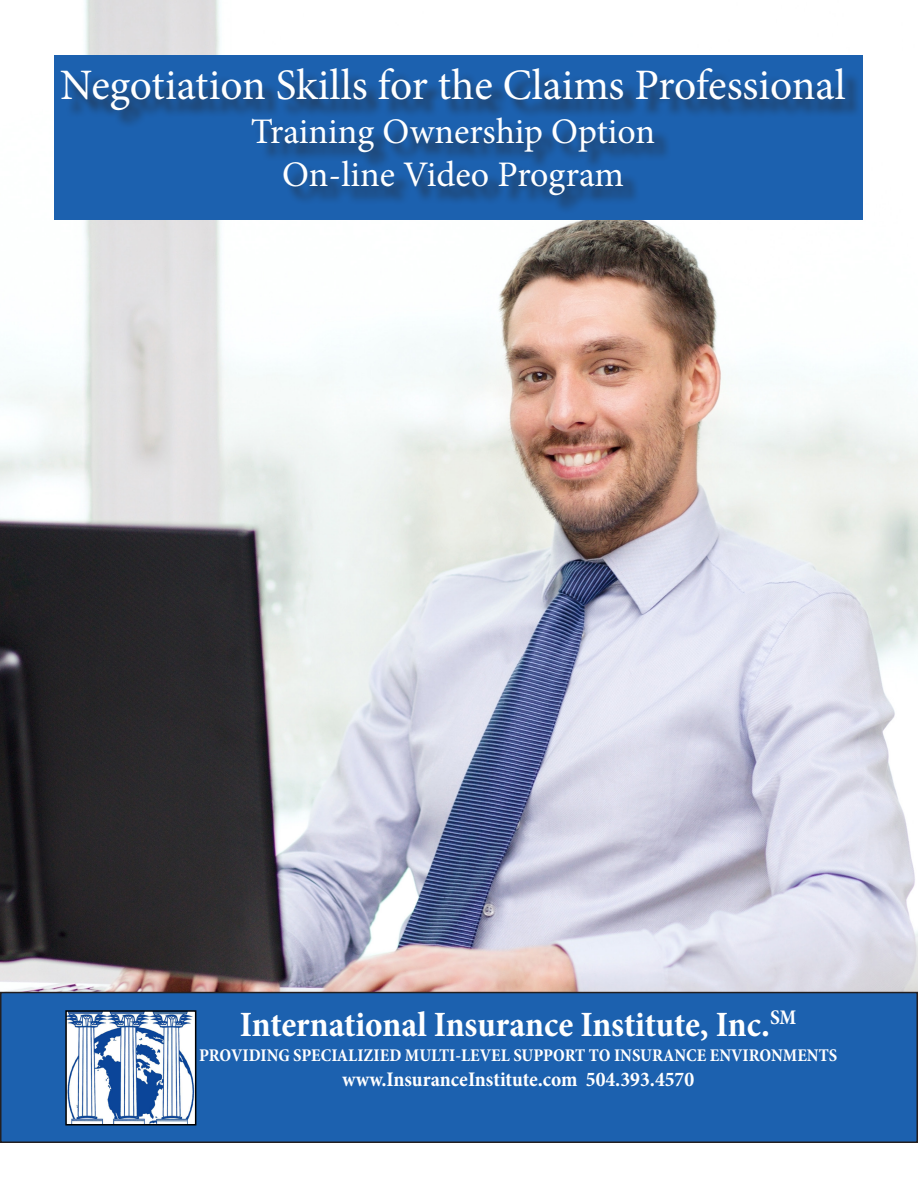
<style>
.page{position:relative;width:918px;height:1188px;background:#fff}
.page>*{position:absolute;margin:0;border:0;box-sizing:border-box;transform-origin:0 0}
.t1{font:43.5px "Minion Pro";letter-spacing:-.005em;color:#fff}
.t2{font:36px "Minion Pro";color:#fff}
.t3{font:700 condensed 36px "Minion Pro";letter-spacing:-.005em;color:#fff}
.t4{font:700 condensed 21px "Minion Pro";color:#fff}
.t5{font:700 condensed 18px "Minion Pro";color:#fff}
</style>
<div class="page">
<img style="left:0;top:0;width:918px;height:992px">
<div style="left:54px;top:55px;width:808px;height:165px;background:#1c61af"></div>
<div style="left:64px;top:72px;width:799px;height:142px;background:#231f20;opacity:.75"></div>
<div style="left:1px;top:993px;width:916px;height:149px;background:#1c61af"></div>
<div style="left:0;top:992px;width:918px;height:151px;border:2px solid #231f20"></div>
<img style="left:68px;top:1013px;width:125px;height:110px">
<div style="left:65px;top:1010px;width:131px;height:116px;border:2px solid #000"></div>
<p class="t1" style="left:60px;top:56px;width:787px">Negotiation Skills for the Claims Professional</p>
<p class="t2" style="left:251px;top:107px;width:406px">Training Ownership Option</p>
<p class="t2" style="left:282px;top:150px;width:343px">On-line Video Program</p>
<p class="t3" style="left:240px;top:1000px;width:558px">International Insurance Institute, Inc.<sup>SM</sup></p>
<p class="t5" style="left:199px;top:1043px;width:640px">PROVIDING SPECIALIZIED MULTI-LEVEL SUPPORT TO INSURANCE ENVIRONMENTS</p>
<p class="t4" style="left:342px;top:1065px;width:354px">www.InsuranceInstitute.com 504.393.4570</p>
</div>
